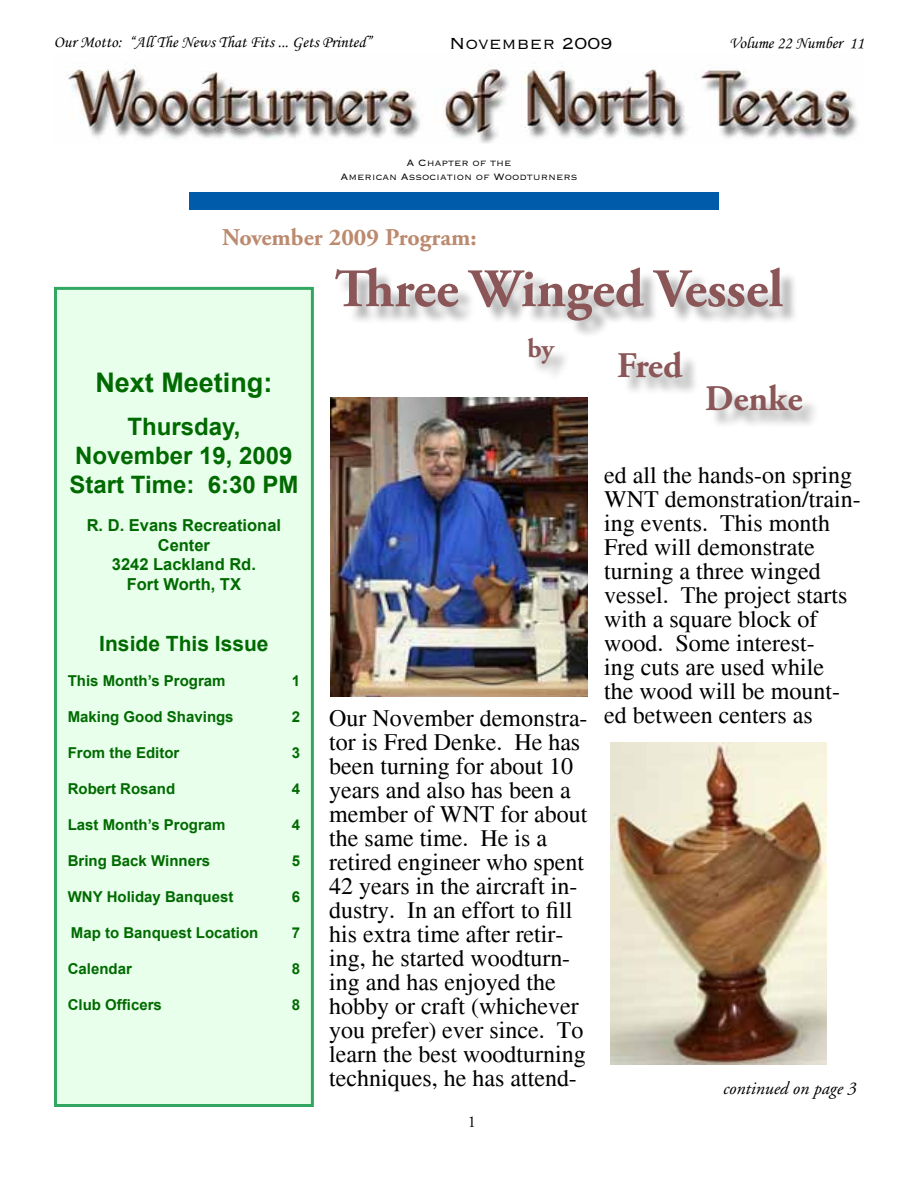
<style>
.page{position:relative;width:918px;height:1188px;background:#fff}
.page>*{position:absolute;margin:0;border:0;box-sizing:border-box;transform-origin:0 0}
.t1{font:700 54px "Adobe Garamond Pro";color:#8b5658}
.t2{font:700 36px "Adobe Garamond Pro";color:#8b5658}
.t3{font:700 27px "Arial";color:#006a00}
.t4{font:700 27px "Adobe Garamond Pro";color:#8b5658}
.t5{font:24px/24px "Times";color:#000}
.t6{font:700 24px/28.8px "Arial";color:#006a00;text-align:center}
.t7{font:700 24px "Adobe Garamond";color:#bb8a6f}
.t8{font:700 21px "Arial";color:#006a00}
.t9{font:21px "Copperplate Thirty Two BC";color:#000}
.t10{font:italic 18px "Adobe Garamond";color:#000}
.t11{font:16.5px "Monotype Corsiva";color:#000}
.t12{font:700 16.5px/19.8px "Arial";color:#006a00;text-align:center}
.t13{font:16.5px "Adobe Garamond";color:#000}
.t14{font:700 15px "Arial";color:#006a00}
.t15{font:12px/14.4px "Copperplate Thirty Two BC";color:#000;text-align:center}
</style>
<div class="page">
<img style="left:68px;top:66px;width:790px;height:78px">
<div style="left:56px;top:288px;width:256px;height:818px;background:#e7ffeb"></div>
<div style="left:54px;top:287px;width:260px;height:820px;border:3px solid #32a762"></div>
<div style="left:189px;top:192px;width:530px;height:18px;background:#005baa"></div>
<div style="left:620px;top:353px;width:79px;height:42px;background:#000;opacity:.35"></div>
<div style="left:530px;top:340px;width:41px;height:41px;background:#000;opacity:.35"></div>
<div style="left:338px;top:270px;width:462px;height:68px;background:#000;opacity:.35"></div>
<div style="left:709px;top:386px;width:110px;height:42px;background:#000;opacity:.35"></div>
<img style="left:330px;top:397px;width:258px;height:300px">
<img style="left:610px;top:742px;width:216px;height:323px">
<p class="t11" style="left:54px;top:32px;width:319px">Our Motto: “All The News That Fits ... Gets Printed”</p>
<p class="t9" style="left:449px;top:33px;width:165px">November 2009</p>
<p class="t11" style="left:729px;top:33px;width:136px">Volume 22 Number 11</p>
<p class="t15" style="left:341px;top:155px;width:238px">A Chapter of the<br>American Association of Woodturners</p>
<p class="t7" style="left:222px;top:225px;width:256px">November 2009 Program:</p>
<p class="t3" style="left:95px;top:365px;width:179px">Next Meeting:</p>
<p class="t6" style="left:69px;top:413px;width:230px">Thursday,<br>November 19, 2009<br>Start Time: 6:30 PM</p>
<p class="t12" style="left:87px;top:516px;width:196px">R. D. Evans Recreational<br>Center<br>3242 Lackland Rd.<br>Fort Worth, TX</p>
<p class="t8" style="left:99px;top:630px;width:171px">Inside This Issue</p>
<p class="t14" style="left:68px;top:671px;width:159px">This Month’s Program</p>
<p class="t14" style="left:292px;top:671px;width:10px">1</p>
<p class="t14" style="left:68px;top:707px;width:167px">Making Good Shavings</p>
<p class="t14" style="left:292px;top:707px;width:10px">2</p>
<p class="t14" style="left:68px;top:743px;width:113px">From the Editor</p>
<p class="t14" style="left:292px;top:743px;width:10px">3</p>
<p class="t14" style="left:68px;top:779px;width:109px">Robert Rosand</p>
<p class="t14" style="left:292px;top:779px;width:10px">4</p>
<p class="t14" style="left:68px;top:815px;width:159px">Last Month’s Program</p>
<p class="t14" style="left:292px;top:815px;width:10px">4</p>
<p class="t14" style="left:68px;top:851px;width:144px">Bring Back Winners</p>
<p class="t14" style="left:292px;top:851px;width:10px">5</p>
<p class="t14" style="left:68px;top:887px;width:167px">WNY Holiday Banquest</p>
<p class="t14" style="left:292px;top:887px;width:10px">6</p>
<p class="t14" style="left:71px;top:923px;width:189px">Map to Banquest Location</p>
<p class="t14" style="left:292px;top:923px;width:10px">7</p>
<p class="t14" style="left:68px;top:959px;width:66px">Calendar</p>
<p class="t14" style="left:292px;top:959px;width:10px">8</p>
<p class="t14" style="left:68px;top:995px;width:96px">Club Officers</p>
<p class="t14" style="left:292px;top:995px;width:10px">8</p>
<h1 class="t1" style="left:335px;top:258px;width:450px">Three Winged Vessel</h1>
<p class="t4" style="left:527px;top:333px;width:28px">by</p>
<h2 class="t2" style="left:617px;top:345px;width:67px">Fred</h2>
<h2 class="t2" style="left:705px;top:378px;width:99px">Denke</h2>
<p class="t5" style="left:329px;top:706px;width:260px">Our November demonstra&shy;tor is Fred Denke. He has been turning for about 10 years and also has been a member of WNT for about the same time. He is a retired engineer who spent<br>42 years in the aircraft in&shy;dustry. In an effort to fill his extra time after retir&shy;ing, he started woodturn&shy;ing and has enjoyed the hobby or craft (whichever you prefer) ever since. To learn the best woodturning techniques, he has attend-</p>
<p class="t13" style="left:468px;top:1112px;width:10px">1</p>
<p class="t5" style="left:604px;top:463px;width:258px">ed all the hands-on spring<br>WNT demonstration/train&shy;ing events. This month<br>Fred will demonstrate turning a three winged vessel. The project starts with a square block of wood. Some interest-<br>ing cuts are used while<br>the wood will be mount&shy;ed between centers as</p>
<p class="t10" style="left:723px;top:1078px;width:135px">continued on page 3</p>
</div>
